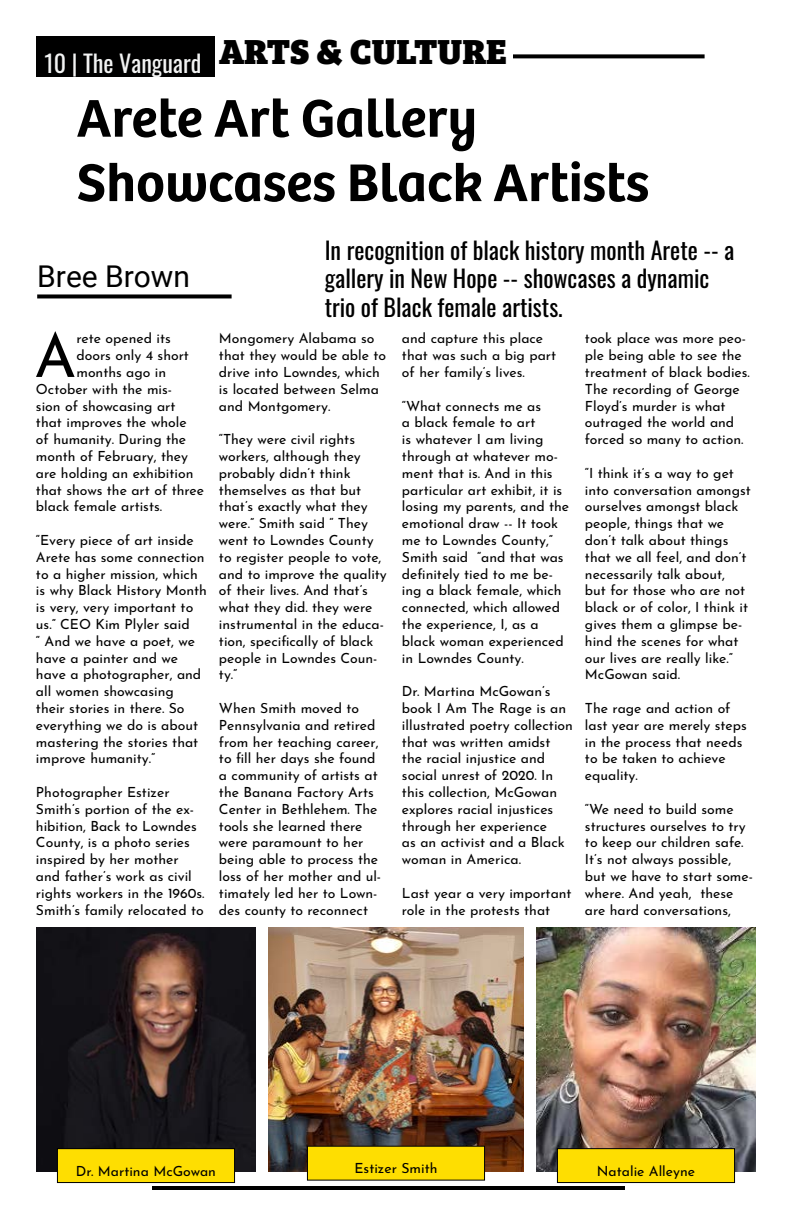
<style>
.page{position:relative;width:792px;height:1224px;background:#fff}
.page>*{position:absolute;margin:0;border:0;box-sizing:border-box;transform-origin:0 0}
.t1{font:60.5px "Josefin Sans";color:#000}
.t2{font:600 55px/64.4px "Bree";color:#000}
.t3{font:36px "Bree Serif Eb";color:#000}
.t4{font:30px "Roboto";color:#000}
.t5{font:24px/28.8px "Oswald";color:#000}
.t6{font:24px "Oswald";color:#f2f3f3}
.t7{font:14px/16.8px "Josefin Sans";color:#000}
</style>
<div class="page">
<div style="left:36px;top:36px;width:179px;height:41px;background:#000"></div>
<svg style="left:513px;top:54px;width:192px;height:4px"></svg>
<hr style="left:152px;top:1186px;width:473px;height:4px;background:#000">
<svg style="left:37px;top:294px;width:195px;height:4px"></svg>
<img style="left:36px;top:927px;width:220px;height:245px">
<img style="left:268px;top:927px;width:256px;height:245px">
<img style="left:536px;top:927px;width:220px;height:245px">
<div style="left:557px;top:1149px;width:178px;height:34px;background:#fede01"></div>
<div style="left:557px;top:1148px;width:178px;height:35px;border:1px solid #000"></div>
<div style="left:307px;top:1146px;width:178px;height:34px;background:#fede01"></div>
<div style="left:57px;top:1149px;width:178px;height:34px;background:#fede01"></div>
<div style="left:57px;top:1148px;width:178px;height:35px;border:1px solid #000"></div>
<h3 class="t3" style="left:219px;top:22px;width:290px">ARTS &amp; CULTURE</h3>
<h2 class="t2" style="left:77px;top:82px;width:574px">Arete Art Gallery<br>Showcases Black Artists</h2>
<h3 class="t5" style="left:325px;top:233px;width:411px">In recognition of black history month Arete -- a gallery in New Hope -- showcases a dynamic trio of Black female artists.</h3>
<h3 class="t6" style="left:44px;top:42px;width:159px">10 | The Vanguard</h3>
<h3 class="t4" style="left:37px;top:256px;width:154px">Bree Brown</h3>
<h1 class="t1" style="left:34px;top:305px;width:44px">A</h1>
<p class="t7" style="left:76px;top:328px;width:96px">rete opened its</p>
<p class="t7" style="left:76px;top:345px;width:114px">doors only 4 short</p>
<p class="t7" style="left:76px;top:362px;width:91px">months ago in</p>
<p class="t7" style="left:36px;top:379px;width:138px">October with the mis-</p>
<p class="t7" style="left:36px;top:396px;width:141px">sion of showcasing art</p>
<p class="t7" style="left:36px;top:412px;width:152px">that improves the whole</p>
<p class="t7" style="left:36px;top:429px;width:152px">of humanity. During the</p>
<p class="t7" style="left:36px;top:446px;width:154px">month of February, they</p>
<p class="t7" style="left:36px;top:463px;width:159px">are holding an exhibition</p>
<p class="t7" style="left:36px;top:480px;width:170px">that shows the art of three</p>
<p class="t7" style="left:36px;top:496px;width:128px">black female artists.</p>
<p class="t7" style="left:36px;top:530px;width:172px">“Every piece of art inside<br>Arete has some connection to a higher mission, which is why Black History Month is very, very important to us.” CEO Kim Plyler said<br>“ And we have a poet, we have a painter and we have a photographer, and all women showcasing<br>their stories in there. So everything we do is about mastering the stories that improve humanity.”</p>
<p class="t7" style="left:36px;top:782px;width:170px">Photographer Estizer<br>Smith’s portion of the ex&shy;hibition, Back to Lowndes<br>County, is a photo series inspired by her mother and father’s work as civil rights workers in the 1960s.<br>Smith’s family relocated to</p>
<p class="t7" style="left:219px;top:328px;width:169px">Mongomery Alabama so that they would be able to drive into Lowndes, which is located between Selma and Montgomery.</p>
<p class="t7" style="left:219px;top:429px;width:169px">“They were civil rights workers, although they probably didn’t think themselves as that but that’s exactly what they were.” Smith said “ They went to Lowndes County to register people to vote, and to improve the quality of their lives. And that’s what they did. they were instrumental in the educa&shy;tion, specifically of black people in Lowndes Coun&shy;ty.”</p>
<p class="t7" style="left:219px;top:698px;width:164px">When Smith moved to<br>Pennsylvania and retired from her teaching career, to fill her days she found a community of artists at the Banana Factory Arts<br>Center in Bethlehem. The tools she learned there were paramount to her being able to process the loss of her mother and ul&shy;timately led her to Lown&shy;des county to reconnect</p>
<p class="t7" style="left:402px;top:328px;width:156px">and capture this place that was such a big part of her family’s lives.</p>
<p class="t7" style="left:402px;top:396px;width:169px">“What connects me as<br>a black female to art<br>is whatever I am living through at whatever mo&shy;ment that is. And in this particular art exhibit, it is losing my parents, and the emotional draw -- It took me to Lowndes County,”<br>Smith said “and that was definitely tied to me be&shy;ing a black female, which connected, which allowed the experience, I, as a black woman experienced in Lowndes County.</p>
<p class="t7" style="left:402px;top:681px;width:172px">Dr. Martina McGowan’s book I Am The Rage is an illustrated poetry collection that was written amidst the racial injustice and social unrest of 2020. In this collection, McGowan explores racial injustices through her experience<br>as an activist and a Black woman in America.</p>
<p class="t7" style="left:402px;top:883px;width:171px">Last year a very important role in the protests that</p>
<p class="t7" style="left:585px;top:328px;width:167px">took place was more peo&shy;ple being able to see the treatment of black bodies.<br>The recording of George<br>Floyd’s murder is what outraged the world and forced so many to action.</p>
<p class="t7" style="left:585px;top:463px;width:167px">“I think it’s a way to get into conversation amongst ourselves amongst black people, things that we don’t talk about things that we all feel, and don’t necessarily talk about,<br>but for those who are not black or of color, I think it gives them a glimpse be&shy;hind the scenes for what our lives are really like.”<br>McGowan said.</p>
<p class="t7" style="left:585px;top:698px;width:163px">The rage and action of last year are merely steps in the process that needs to be taken to achieve equality.</p>
<p class="t7" style="left:585px;top:799px;width:170px">“We need to build some structures ourselves to try to keep our children safe.<br>It’s not always possible, but we have to start some&shy;where. And yeah, these are hard conversations,</p>
<p class="t7" style="left:76px;top:1161px;width:142px">Dr. Martina McGowan</p>
<p class="t7" style="left:355px;top:1158px;width:84px">Estizer Smith</p>
<p class="t7" style="left:597px;top:1161px;width:100px">Natalie Alleyne</p>
</div>
